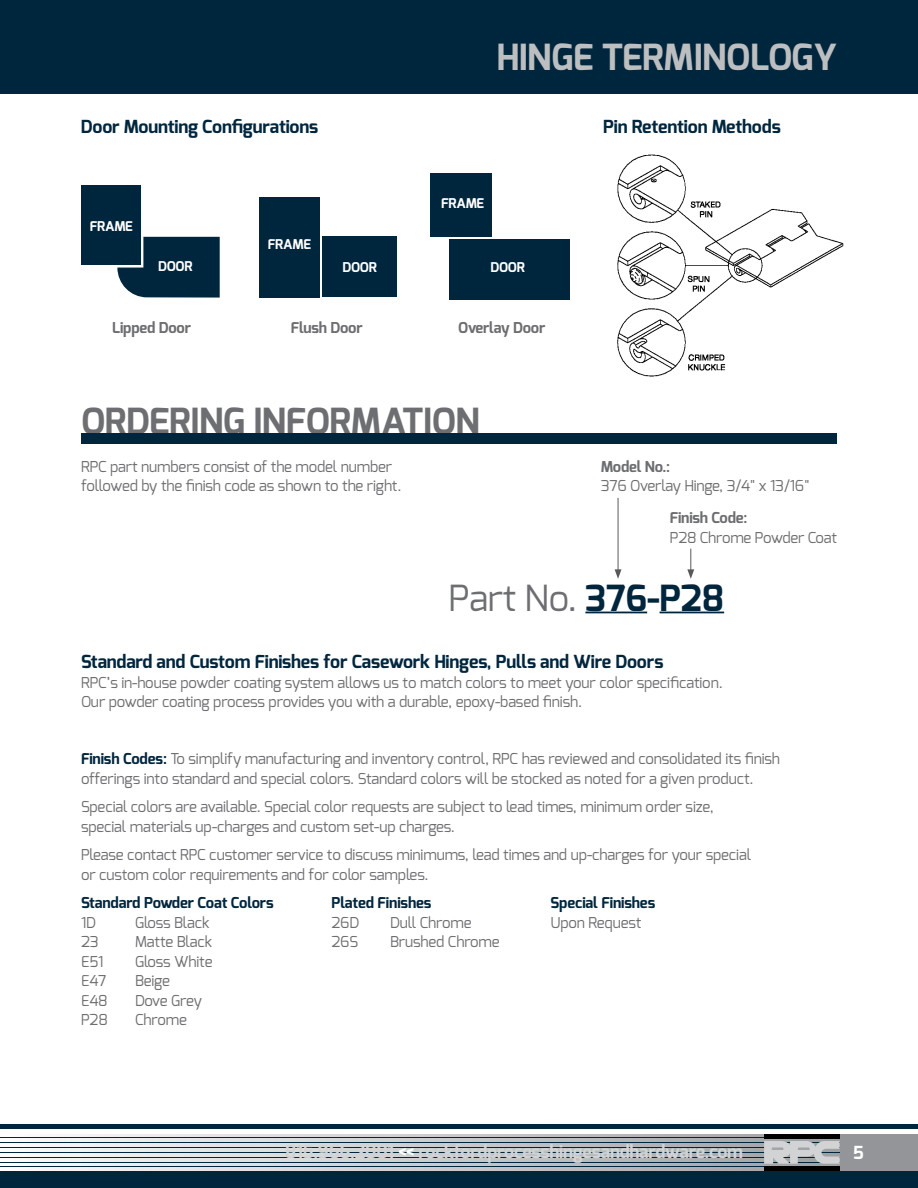
<style>
.page{position:relative;width:918px;height:1188px;background:#fff}
.page>*{position:absolute;margin:0;border:0;box-sizing:border-box;transform-origin:0 0}
.t1{font:700 36px "Exo";letter-spacing:-.01em;color:#6d6e71}
.t2{font:700 36px "Exo";letter-spacing:-.01em;color:#bcbec0}
.t3{font:36px "Exo";letter-spacing:-.01em;color:#6d6e71}
.t4{font:700 18px "Exo";letter-spacing:-.01em;color:#00263e}
.t5{font:700 18px "Exo";letter-spacing:-.01em;color:#d1d3d4}
.t6{font:700 18px "Exo";color:#fff}
.t7{font:15px/19.5px "Exo";letter-spacing:-.01em;color:#6d6e71}
.t8{font:700 15px "Exo";letter-spacing:-.01em;color:#00263e}
.t9{font:700 15px "Exo";letter-spacing:-.015em;color:#6d6e71}
.t10{font:15px "Exo";letter-spacing:-.03em;color:#6d6e71}
.t11{font:700 13.5px "Exo";letter-spacing:-.015em;color:#fff}
.s1{font-weight:700;color:#00263e}
.s2{color:#fff}
</style>
<div class="page">
<svg style="left:1px;top:1137px;width:917px;height:51px;background:#2e4c5f"></svg>
<hr style="left:0;top:1134px;width:1px;height:54px;background:#00263e">
<svg style="left:66px;top:1134px;width:698px;height:3px;background:#cccdcf"></svg>
<svg style="left:1px;top:1139px;width:839px;height:3px;background:#cdced0"></svg>
<svg style="left:1px;top:1144px;width:763px;height:2px"></svg>
<svg style="left:1px;top:1149px;width:763px;height:2px"></svg>
<svg style="left:1px;top:1163px;width:839px;height:3px;background:#cdced0"></svg>
<svg style="left:1px;top:1168px;width:763px;height:3px"></svg>
<svg style="left:1px;top:1153px;width:763px;height:3px"></svg>
<svg style="left:1px;top:1158px;width:763px;height:3px"></svg>
<svg style="left:0;top:1134px;width:1px;height:37px"></svg>
<svg style="left:764px;top:1141px;width:76px;height:23px;background:#bcc0c2"></svg>
<div style="left:764px;top:1134px;width:76px;height:5px;background:#000"></div>
<div style="left:764px;top:1166px;width:76px;height:5px;background:#000"></div>
<div style="left:840px;top:1134px;width:78px;height:37px;background:#939598"></div>
<div style="left:0;top:1124px;width:918px;height:5px;background:#00263e"></div>
<div style="left:0;top:0;width:918px;height:94px;background:#00263e"></div>
<img style="left:617px;top:154px;width:227px;height:223px">
<hr style="left:585px;top:612px;width:62px;height:1px;background:#00263e">
<hr style="left:660px;top:612px;width:64px;height:1px;background:#00263e">
<hr style="left:618px;top:498px;width:1px;height:74px;background:#58595b">
<svg style="left:615px;top:569px;width:7px;height:10px"></svg>
<svg style="left:687px;top:549px;width:7px;height:30px"></svg>
<div style="left:81px;top:185px;width:60px;height:80px;background:#00263e"></div>
<svg style="left:117px;top:237px;width:103px;height:61px"></svg>
<div style="left:260px;top:197px;width:60px;height:100px;background:#00263e"></div>
<div style="left:323px;top:237px;width:74px;height:60px;background:#00263e"></div>
<div style="left:431px;top:173px;width:61px;height:63px;background:#00263e"></div>
<div style="left:450px;top:239px;width:120px;height:61px;background:#00263e"></div>
<div style="left:81px;top:433px;width:756px;height:11px;background:#00263e"></div>
<h1 class="t2" style="left:496px;top:34px;width:342px">HINGE TERMINOLOGY</h1>
<p class="t4" style="left:81px;top:115px;width:239px">Door Mounting Configurations</p>
<p class="t4" style="left:603px;top:115px;width:179px">Pin Retention Methods</p>
<p class="t11" style="left:90px;top:217px;width:45px">FRAME</p>
<p class="t11" style="left:268px;top:235px;width:45px">FRAME</p>
<p class="t11" style="left:441px;top:194px;width:45px">FRAME</p>
<p class="t11" style="left:158px;top:257px;width:36px">DOOR</p>
<p class="t11" style="left:343px;top:258px;width:36px">DOOR</p>
<p class="t11" style="left:490px;top:258px;width:36px">DOOR</p>
<p class="t9" style="left:112px;top:318px;width:80px">Lipped Door</p>
<p class="t9" style="left:291px;top:318px;width:73px">Flush Door</p>
<p class="t9" style="left:458px;top:318px;width:89px">Overlay Door</p>
<h1 class="t1" style="left:81px;top:397px;width:400px">ORDERING INFORMATION</h1>
<p class="t7" style="left:81px;top:456px;width:322px">RPC part numbers consist of the model number followed by the finish code as shown to the right.</p>
<p class="t9" style="left:601px;top:457px;width:71px">Model No.:</p>
<p class="t7" style="left:601px;top:476px;width:210px">376 Overlay Hinge, 3/4" x 13/16"</p>
<p class="t9" style="left:670px;top:508px;width:79px">Finish Code:</p>
<p class="t7" style="left:670px;top:528px;width:169px">P28 Chrome Powder Coat</p>
<h1 class="t3" style="left:449px;top:575px;width:277px">Part No. <span class="s1">376-P28</span></h1>
<p class="t4" style="left:81px;top:650px;width:584px">Standard and Custom Finishes for Casework Hinges, Pulls and Wire Doors</p>
<p class="t7" style="left:81px;top:672px;width:643px">RPC’s in-house powder coating system allows us to match colors to meet your color specification.<br>Our powder coating process provides you with a durable, epoxy-based finish.</p>
<p class="t7" style="left:81px;top:749px;width:701px"><span class="s1">Finish Codes:</span> To simplify manufacturing and inventory control, RPC has reviewed and consolidated its finish offerings into standard and special colors. Standard colors will be stocked as noted for a given product.</p>
<p class="t7" style="left:81px;top:797px;width:634px">Special colors are available. Special color requests are subject to lead times, minimum order size, special materials up-charges and custom set-up charges.</p>
<p class="t7" style="left:81px;top:845px;width:672px">Please contact RPC customer service to discuss minimums, lead times and up-charges for your special or custom color requirements and for color samples.</p>
<p class="t8" style="left:81px;top:893px;width:194px">Standard Powder Coat Colors</p>
<p class="t8" style="left:332px;top:893px;width:102px">Plated Finishes</p>
<p class="t8" style="left:550px;top:893px;width:106px">Special Finishes</p>
<p class="t7" style="left:81px;top:912px;width:17px">1D</p>
<p class="t7" style="left:135px;top:912px;width:76px">Gloss Black</p>
<p class="t7" style="left:332px;top:912px;width:29px">26D</p>
<p class="t7" style="left:390px;top:912px;width:83px">Dull Chrome</p>
<p class="t7" style="left:551px;top:912px;width:92px">Upon Request</p>
<p class="t7" style="left:81px;top:932px;width:19px">23</p>
<p class="t7" style="left:135px;top:932px;width:79px">Matte Black</p>
<p class="t7" style="left:332px;top:932px;width:28px">26S</p>
<p class="t7" style="left:390px;top:932px;width:111px">Brushed Chrome</p>
<p class="t7" style="left:81px;top:951px;width:24px">E51</p>
<p class="t7" style="left:135px;top:951px;width:79px">Gloss White</p>
<p class="t7" style="left:81px;top:971px;width:27px">E47</p>
<p class="t7" style="left:135px;top:971px;width:36px">Beige</p>
<p class="t7" style="left:81px;top:990px;width:28px">E48</p>
<p class="t10" style="left:135px;top:991px;width:69px">Dove Grey</p>
<p class="t7" style="left:81px;top:1010px;width:28px">P28</p>
<p class="t7" style="left:135px;top:1010px;width:53px">Chrome</p>
<p class="t5" style="left:285px;top:1140px;width:459px">815.966.2001 <span class="s2">&lt;&lt;</span> rockfordprocesshingesandhardware.com</p>
<p class="t6" style="left:853px;top:1141px;width:12px">5</p>
</div>
